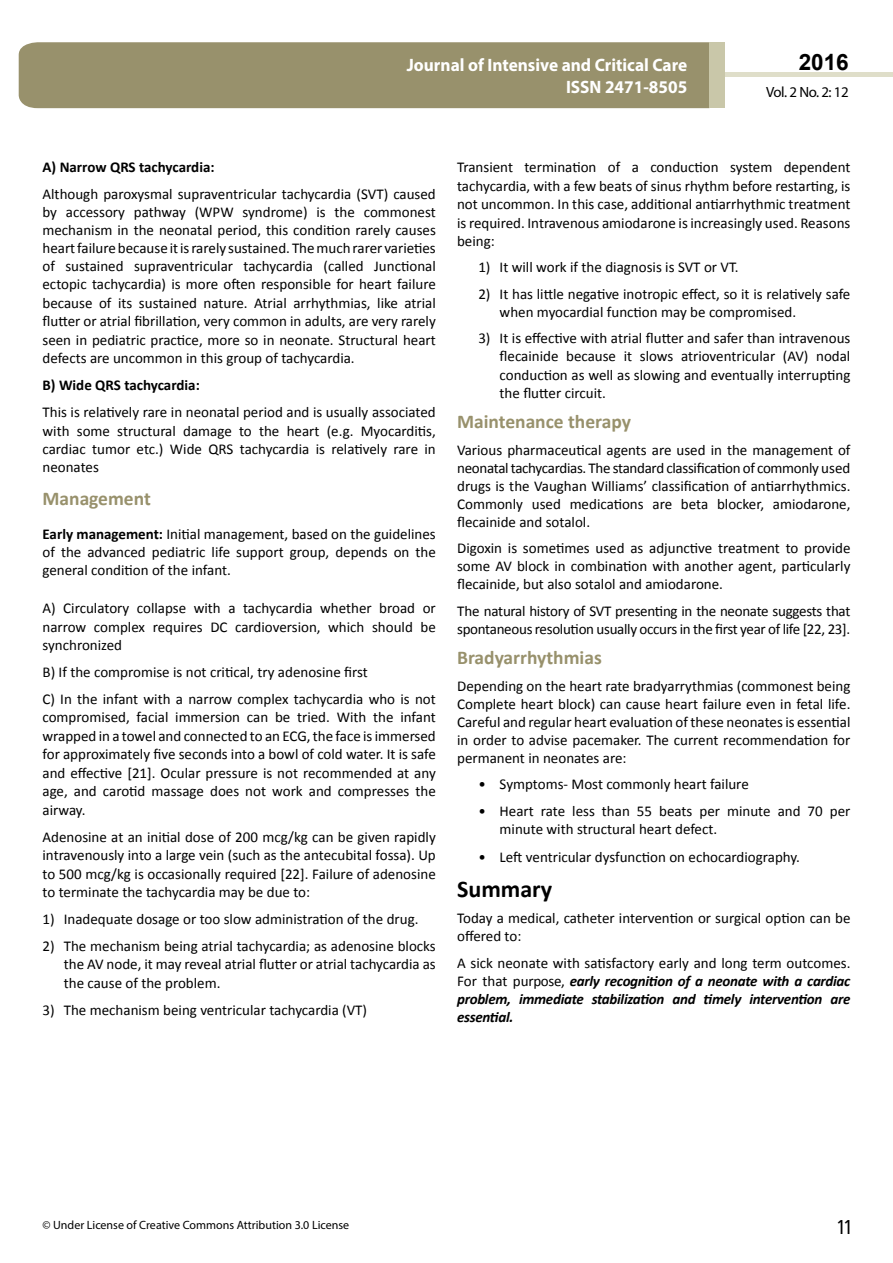
<style>
.page{position:relative;width:893px;height:1263px;background:#fff}
.page>*{position:absolute;margin:0;border:0;box-sizing:border-box;transform-origin:0 0}
.t1{font:25.5px "Tunga";color:#000}
.t2{font:700 24px "Calibri";color:#000}
.t3{font:700 22.5px "Arial";color:#000}
.t4{font:700 19.5px "Calibri";color:#98916c}
.t5{font:700 18px/21.6px "Myriad Pro";color:#fff;text-align:right;scale:.96 1}
.t6{font:15px/18.3px "Calibri";color:#000;text-align:justify}
.t7{font:italic 700 15px/18px "Calibri";letter-spacing:-.02em;color:#000;text-align:justify}
.t8{font:15px/18px "Calibri";letter-spacing:-.02em;color:#000}
.t9{font:700 15px "Calibri";color:#000}
.t10{font:14.85px "Myriad Pro";letter-spacing:-.03em;color:#000}
.t11{font:12px "Myriad Pro";color:#000}
.s1{font-weight:700}
.s2{font-weight:400;font-style:normal}
</style>
<div class="page">
<hr style="left:725px;top:73px;width:168px;height:4px;background:#dfdec9">
<div style="left:19px;top:42px;width:690px;height:66px;background:#98916c"></div>
<div style="left:709px;top:42px;width:16px;height:66px;background:#c9c7a9"></div>
<p class="t5" style="left:517px;top:53px;width:198px">ARCHIVOS DE MEDICINA<br>ISSN 1698-9465</p>
<h3 class="t3" style="left:799px;top:47px;width:52px">2016</h3>
<p class="t5" style="left:407px;top:54px;width:294px">Journal of Intensive and Critical Care<br>ISSN 2471-8505</p>
<p class="t10" style="left:766px;top:83px;width:84px">Vol. 2 No. 2: 12</p>
<p class="t9" style="left:43px;top:158px;width:174px">A) Narrow QRS tachycardia:</p>
<p class="t6" style="left:43px;top:185px;width:395px">Although paroxysmal supraventricular tachycardia (SVT) caused by accessory pathway (WPW syndrome) is the commonest mechanism in the neonatal period, this condition rarely causes heart failure because it is rarely sustained. The much rarer varieties of sustained supraventricular tachycardia (called Junctional ectopic tachycardia) is more often responsible for heart failure because of its sustained nature. Atrial arrhythmias, like atrial flutter or atrial fibrillation, very common in adults, are very rarely seen in pediatric practice, more so in neonate. Structural heart defects are uncommon in this group of tachycardia.</p>
<p class="t9" style="left:43px;top:376px;width:159px">B) Wide QRS tachycardia:</p>
<p class="t6" style="left:43px;top:403px;width:395px">This is relatively rare in neonatal period and is usually associated with some structural damage to the heart (e.g. Myocarditis, cardiac tumor etc.) Wide QRS tachycardia is relatively rare in neonates</p>
<h3 class="t4" style="left:43px;top:486px;width:110px">Management</h3>
<p class="t6" style="left:43px;top:524px;width:395px"><span class="s1">Early management:</span> Initial management, based on the guidelines of the advanced pediatric life support group, depends on the general condition of the infant.</p>
<p class="t6" style="left:43px;top:599px;width:395px">A) Circulatory collapse with a tachycardia whether broad or narrow complex requires DC cardioversion, which should be synchronized</p>
<p class="t6" style="left:43px;top:658px;width:395px;line-height:27px">B) If the compromise is not critical, try adenosine first<br>C) In the infant with a narrow complex tachycardia who is not</p>
<p class="t6" style="left:43px;top:708px;width:395px">compromised, facial immersion can be tried. With the infant wrapped in a towel and connected to an ECG, the face is immersed for approximately five seconds into a bowl of cold water. It is safe and effective [21]. Ocular pressure is not recommended at any age, and carotid massage does not work and compresses the airway.</p>
<p class="t6" style="left:43px;top:827px;width:395px">Adenosine at an initial dose of 200 mcg/kg can be given rapidly intravenously into a large vein (such as the antecubital fossa). Up to 500 mcg/kg is occasionally required [22]. Failure of adenosine to terminate the tachycardia may be due to:</p>
<p class="t6" style="left:43px;top:910px;width:377px">1) Inadequate dosage or too slow administration of the drug.</p>
<p class="t6" style="left:64px;top:937px;width:374px;text-indent:-21px">2) The mechanism being atrial tachycardia; as adenosine blocks the AV node, it may reveal atrial flutter or atrial tachycardia as the cause of the problem.</p>
<p class="t6" style="left:43px;top:1001px;width:326px">3) The mechanism being ventricular tachycardia (VT)</p>
<p class="t6" style="left:457px;top:158px;width:395px">Transient termination of a conduction system dependent tachycardia, with a few beats of sinus rhythm before restarting, is not uncommon. In this case, additional antiarrhythmic treatment is required. Intravenous amiodarone is increasingly used. Reasons being:</p>
<p class="t6" style="left:478px;top:258px;width:262px">1) It will work if the diagnosis is SVT or VT.</p>
<p class="t6" style="left:500px;top:285px;width:352px;text-indent:-21px">2) It has little negative inotropic effect, so it is relatively safe when myocardial function may be compromised.</p>
<p class="t6" style="left:500px;top:329px;width:352px;text-indent:-21px">3) It is effective with atrial flutter and safer than intravenous flecainide because it slows atrioventricular (AV) nodal conduction as well as slowing and eventually interrupting the flutter circuit.</p>
<h3 class="t4" style="left:457px;top:409px;width:175px">Maintenance therapy</h3>
<p class="t6" style="left:457px;top:441px;width:395px">Various pharmaceutical agents are used in the management of neonatal tachycardias. The standard classification of commonly used drugs is the Vaughan Williams’ classification of antiarrhythmics.<br>Commonly used medications are beta blocker, amiodarone, flecainide and sotalol.</p>
<p class="t6" style="left:457px;top:539px;width:395px">Digoxin is sometimes used as adjunctive treatment to provide some AV block in combination with another agent, particularly flecainide, but also sotalol and amiodarone.</p>
<p class="t8" style="left:457px;top:602px;width:395px">The natural history of SVT presenting in the neonate suggests that spontaneous resolution usually occurs in the first year of life [22, 23].</p>
<h3 class="t4" style="left:457px;top:644px;width:146px">Bradyarrhythmias</h3>
<p class="t6" style="left:457px;top:677px;width:395px">Depending on the heart rate bradyarrythmias (commonest being Complete heart block) can cause heart failure even in fetal life.<br>Careful and regular heart evaluation of these neonates is essential in order to advise pacemaker. The current recommendation for permanent in neonates are:</p>
<p class="t6" style="left:478px;top:775px;width:272px">• Symptoms- Most commonly heart failure</p>
<p class="t6" style="left:500px;top:802px;width:352px;text-indent:-21px">• Heart rate less than 55 beats per minute and 70 per minute with structural heart defect.</p>
<p class="t6" style="left:478px;top:847px;width:323px">• Left ventricular dysfunction on echocardiography.</p>
<h2 class="t2" style="left:457px;top:873px;width:97px">Summary</h2>
<p class="t6" style="left:457px;top:909px;width:395px">Today a medical, catheter intervention or surgical option can be offered to:</p>
<p class="t7" style="left:457px;top:954px;width:395px"><span class="s2">A sick neonate with satisfactory early and long term outcomes.<br>For that purpose,</span> early recognition of a neonate with a cardiac problem, immediate stabilization and timely intervention are essential.</p>
<p class="t11" style="left:43px;top:1218px;width:308px">© Under License of Creative Commons Attribution 3.0 License</p>
<h1 class="t1" style="left:837px;top:1210px;width:16px">11</h1>
</div>
